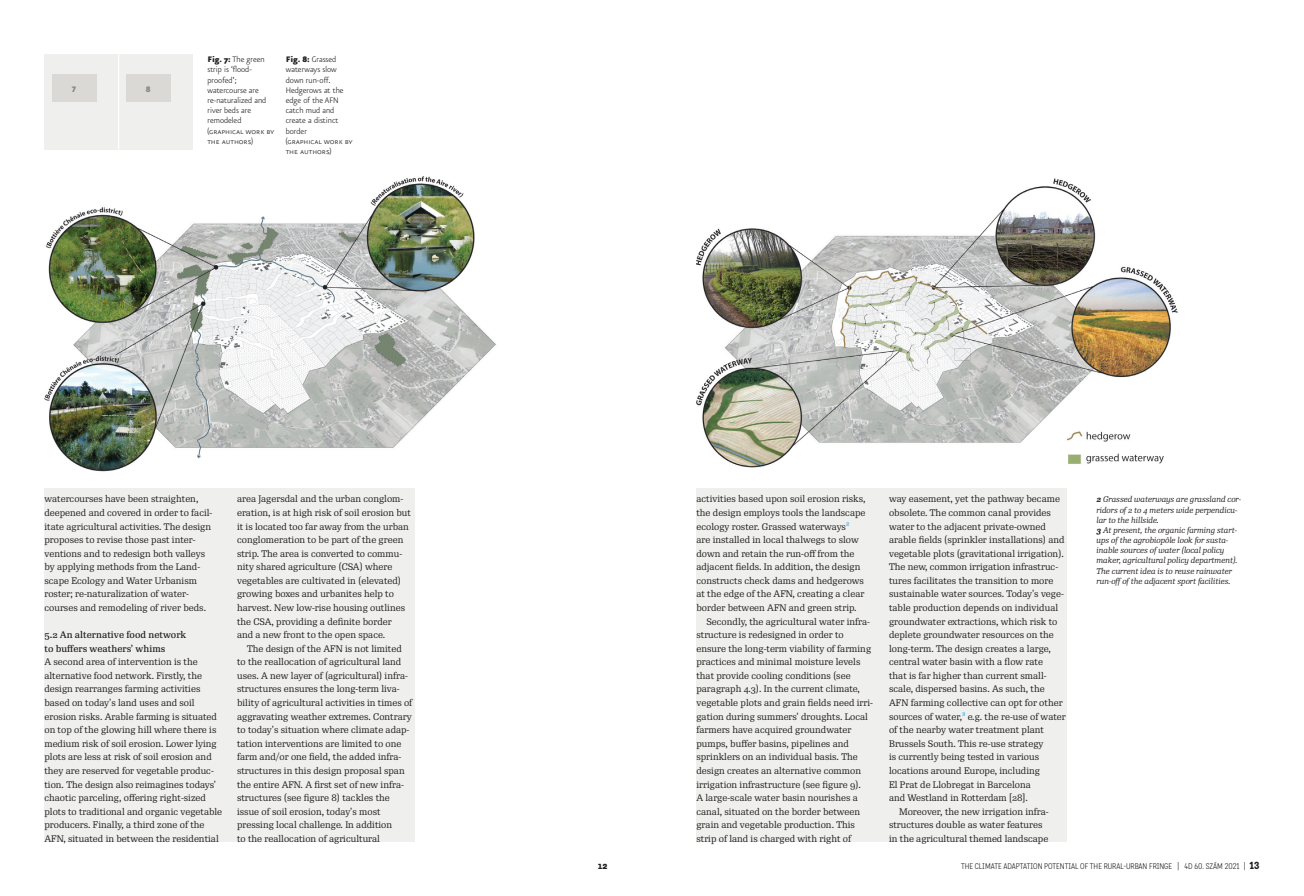
<style>
.page{position:relative;width:1304px;height:896px;background:#fff}
.page>*{position:absolute;margin:0;border:0;box-sizing:border-box;transform-origin:0 0}
.t1{font:500 10px "Katarine Std";color:#231f20}
.Copyright{font:300 9.6px/10.2px "Eureka Sans Pro";letter-spacing:-.01em;color:#231f20}
.Icon_Nums{font:900 9.6px "Eureka Sans Pro";color:#8c8881}
.First_Par_EN{font:9.2px/13.6px "Re Public Std";color:#231f20}
.First_Par_EN-2{font:500 9.2px/13.6px "Re Public Std";color:#231f20}
.Notes{font:italic 8px/10.2px "Re Public Std";color:#231f20}
.t2{font:300 8px "Katarine Std";color:#231f20}
.s1{font-weight:900}
.s2{color:#00aeef}
.s3{font-weight:500}
.s4{font-weight:500;font-size:10px}
</style>
<div class="page">
<div style="left:44px;top:489px;width:371px;height:353px;background:#efefed"></div>
<div style="left:696px;top:489px;width:371px;height:353px;background:#efefed"></div>
<img style="left:44px;top:176px;width:452px;height:296px">
<img style="left:696px;top:178px;width:482px;height:290px">
<div style="left:44px;top:54px;width:149px;height:95px;background:#efefed"></div>
<hr style="left:118px;top:54px;width:1px;height:95px;background:#fff">
<div style="left:52px;top:75px;width:44px;height:27px;background:#dbd9d6"></div>
<div style="left:126px;top:75px;width:44px;height:27px;background:#dbd9d6"></div>
<p class="Icon_Nums" style="left:72px;top:84px;width:5px">7</p>
<p class="Icon_Nums" style="left:146px;top:84px;width:6px">8</p>
<p class="Copyright" style="left:207px;top:55px;width:60px"><span class="s1">Fig. 7:</span> The green strip is ‘flood&shy;proofed’; watercourse are re-naturalized and river beds are remodeled</p>
<p class="Copyright" style="left:207px;top:126px;width:69px">(graphical work by the authors)</p>
<p class="Copyright" style="left:286px;top:55px;width:59px"><span class="s1">Fig. 8:</span> Grassed waterways slow down run-off.<br>Hedgerows at the edge of the AFN catch mud and create a distinct border</p>
<p class="Copyright" style="left:286px;top:136px;width:69px">(graphical work by the authors)</p>
<p class="First_Par_EN" style="left:44px;top:492px;width:169px">watercourses have been straighten, deepened and covered in order to facil&shy;itate agricultural activities. The design proposes to revise those past inter&shy;ventions and to redesign both valleys by applying methods from the Land&shy;scape Ecology and Water Urbanism roster; re-naturalization of water&shy;courses and remodeling of river beds.</p>
<p class="First_Par_EN-2" style="left:44px;top:628px;width:143px">5.2 An alternative food network to buffers weathers’ whims</p>
<p class="First_Par_EN" style="left:44px;top:655px;width:179px">A second area of intervention is the alternative food network. Firstly, the design rearranges farming activities based on today’s land uses and soil erosion risks. Arable farming is situated on top of the glowing hill where there is medium risk of soil erosion. Lower lying plots are less at risk of soil erosion and they are reserved for vegetable produc&shy;tion. The design also reimagines todays’ chaotic parceling, offering right-sized plots to traditional and organic vegetable producers. Finally, a third zone of the AFN, situated in between the residential</p>
<p class="First_Par_EN" style="left:237px;top:492px;width:175px">area Jagersdal and the urban conglom&shy;eration, is at high risk of soil erosion but it is located too far away from the urban conglomeration to be part of the green strip. The area is converted to commu&shy;nity shared agriculture (CSA) where vegetables are cultivated in (elevated) growing boxes and urbanites help to harvest. New low-rise housing outlines the CSA, providing a definite border<br>and a new front to the open space.</p>
<p class="First_Par_EN" style="left:237px;top:642px;width:177px;text-indent:10px">The design of the AFN is not limited to the reallocation of agricultural land uses. A new layer of (agricultural) infra&shy;structures ensures the long-term liva&shy;bility of agricultural activities in times of aggravating weather extremes. Contrary to today’s situation where climate adap&shy;tation interventions are limited to one farm and/or one field, the added infra&shy;structures in this design proposal span the entire AFN. A first set of new infra&shy;structures (see figure 8) tackles the issue of soil erosion, today’s most pressing local challenge. In addition<br>to the reallocation of agricultural</p>
<p class="t1" style="left:598px;top:858px;width:11px">12</p>
<p class="First_Par_EN" style="left:696px;top:492px;width:171px">activities based upon soil erosion risks, the design employs tools the landscape ecology roster. Grassed waterways<span class="s2">2<br></span>are installed in local thalwegs to slow down and retain the run-off from the adjacent fields. In addition, the design constructs check dams and hedgerows at the edge of the AFN, creating a clear border between AFN and green strip.</p>
<p class="First_Par_EN" style="left:696px;top:614px;width:178px;text-indent:10px">Secondly, the agricultural water infra&shy;structure is redesigned in order to ensure the long-term viability of farming practices and minimal moisture levels that provide cooling conditions (see paragraph 4.3). In the current climate, vegetable plots and grain fields need irri&shy;gation during summers’ droughts. Local farmers have acquired groundwater pumps, buffer basins, pipelines and sprinklers on an individual basis. The design creates an alternative common irrigation infrastructure (see figure 9).<br>A large-scale water basin nourishes a canal, situated on the border between grain and vegetable production. This strip of land is charged with right of</p>
<p class="First_Par_EN" style="left:889px;top:492px;width:178px">way easement, yet the pathway became obsolete. The common canal provides water to the adjacent private-owned arable fields (sprinkler installations) and vegetable plots (gravitational irrigation).<br>The new, common irrigation infrastruc&shy;tures facilitates the transition to more sustainable water sources. Today’s vege&shy;table production depends on individual groundwater extractions, which risk to deplete groundwater resources on the long-term. The design creates a large, central water basin with a flow rate<br>that is far higher than current small&shy;scale, dispersed basins. As such, the AFN farming collective can opt for other sources of water,<span class="s2">3</span> e.g. the re-use of water of the nearby water treatment plant Brussels South. This re-use strategy<br>is currently being tested in various locations around Europe, including<br>El Prat de Llobregat in Barcelona<br>and Westland in Rotterdam [28].</p>
<p class="First_Par_EN" style="left:889px;top:804px;width:161px;text-indent:10px">Moreover, the new irrigation infra&shy;structures double as water features in the agricultural themed landscape</p>
<p class="Notes" style="left:1096px;top:494px;width:146px"><span class="s3">2</span> Grassed waterways are grassland cor&shy;ridors of 2 to 4 meters wide perpendicu&shy;lar to the hillside.</p>
<p class="Notes" style="left:1096px;top:525px;width:143px"><span class="s3">3</span> At present, the organic farming start&shy;ups of the agrobiopôle look for susta&shy;inable sources of water (local policy maker, agricultural policy department).<br>The current idea is to reuse rainwater run-off of the adjacent sport facilities.</p>
<p class="t2" style="left:961px;top:861px;width:300px">THE CLIMATE ADAPTATION POTENTIAL OF THE RURAL-URBAN FRINGE | 4D 60. SZÁM 2021 | <span class="s4">13</span></p>
</div>
